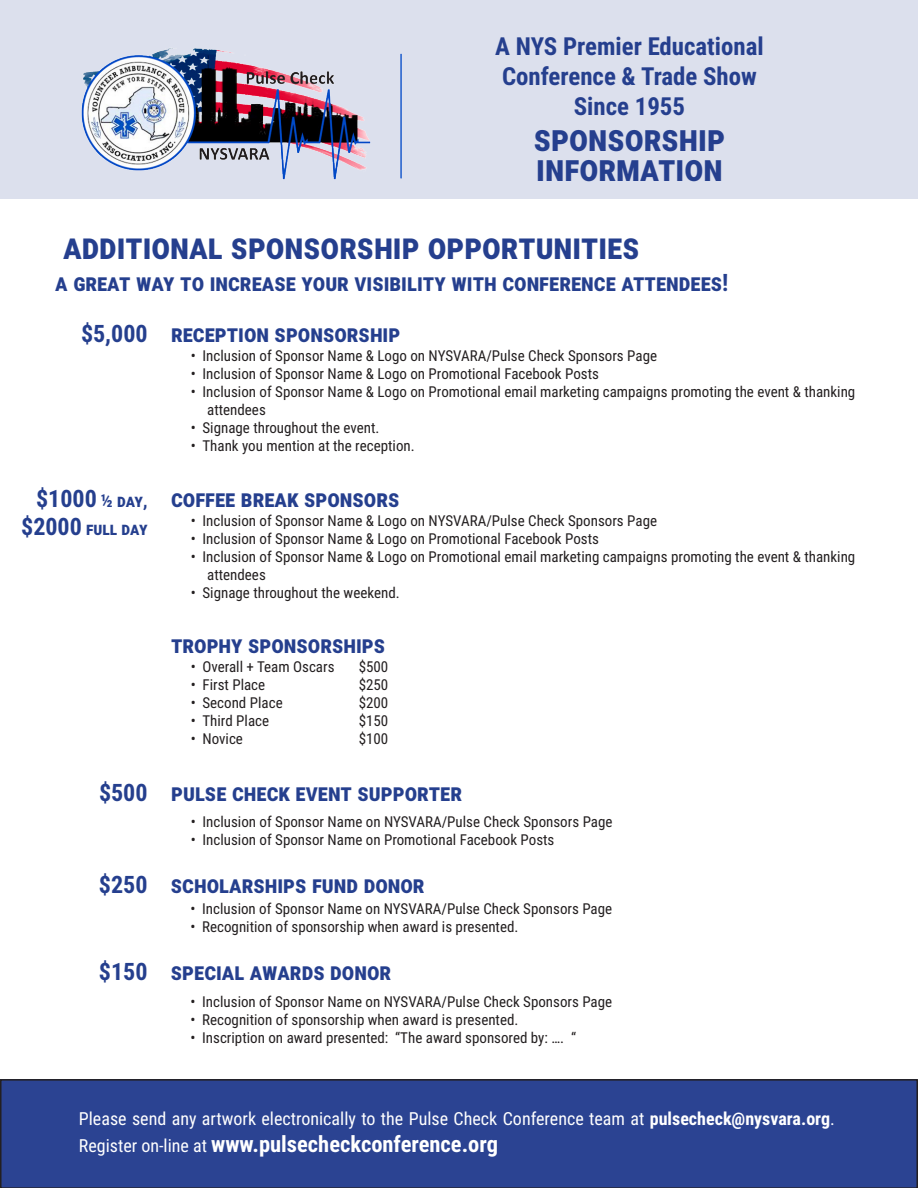
<style>
.page{position:relative;width:918px;height:1188px;background:#fff}
.page>*{position:absolute;margin:0;border:0;box-sizing:border-box;transform-origin:0 0}
.t1{font:700 36.6px/30px "Roboto Condensed";color:#253f8e}
.t2{font:700 36px "Roboto Condensed";color:#253f8e}
.t3{font:700 24.9px/29.8px "Roboto Condensed";color:#253f8e;text-align:center}
.t4{font:700 24px "Roboto Condensed";color:#253f8e}
.t5{font:700 22.5px "Roboto Condensed";color:#fff}
.t6{font:18px "Roboto Condensed";color:#fff}
.t7{font:700 18px "Roboto Condensed";color:#253f8e}
.t8{font:15px/18px "Roboto Condensed";color:#231f20}
.s1{font-size:18px}
.s2{font-size:24px}
.s3{font-weight:700}
.s4{font-weight:400;font-size:18px}
</style>
<div class="page">
<div style="left:0;top:0;width:918px;height:199px;background:#dce0ed"></div>
<hr style="left:400px;top:54px;width:2px;height:124px;background:#3e73d2">
<img style="left:81px;top:48px;width:290px;height:131px">
<div style="left:0;top:1079px;width:918px;height:109px;background:#2b4392"></div>
<h3 class="t3" style="left:495px;top:31px;width:270px">A NYS Premier Educational<br>Conference &amp; Trade Show<br>Since 1955</h3>
<h1 class="t1" style="left:534px;top:122px;width:193px">Sponsorship information</h1>
<p class="t2" style="left:63px;top:221px;width:575px">Additional Sponsorship Opportunities</p>
<p class="t4" style="left:55px;top:265px;width:675px">A great way to increase your visibility with conference attendees!</p>
<p class="t4" style="left:81px;top:317px;width:68px">$5,000</p>
<p class="t4" style="left:171px;top:317px;width:231px">Reception Sponsorship</p>
<p class="t8" style="left:191px;top:346px;width:468px">• Inclusion of Sponsor Name &amp; Logo on NYSVARA/Pulse Check Sponsors Page</p>
<p class="t8" style="left:191px;top:364px;width:410px">• Inclusion of Sponsor Name &amp; Logo on Promotional Facebook Posts</p>
<p class="t8" style="left:207px;top:382px;width:650px;text-indent:-16px">• Inclusion of Sponsor Name &amp; Logo on Promotional email marketing campaigns promoting the event &amp; thanking attendees</p>
<p class="t8" style="left:191px;top:418px;width:190px">• Signage throughout the event.</p>
<p class="t8" style="left:191px;top:436px;width:226px">• Thank you mention at the reception.</p>
<p class="t4" style="left:36px;top:481px;width:113px">$1000 <span class="s1">½ day,</span></p>
<p class="t7" style="left:21px;top:516px;width:127px"><span class="s2">$2000</span> full day</p>
<p class="t4" style="left:171px;top:481px;width:228px">Coffee break Sponsors</p>
<p class="t8" style="left:191px;top:511px;width:468px">• Inclusion of Sponsor Name &amp; Logo on NYSVARA/Pulse Check Sponsors Page</p>
<p class="t8" style="left:191px;top:529px;width:410px">• Inclusion of Sponsor Name &amp; Logo on Promotional Facebook Posts</p>
<p class="t8" style="left:207px;top:547px;width:650px;text-indent:-16px">• Inclusion of Sponsor Name &amp; Logo on Promotional email marketing campaigns promoting the event &amp; thanking attendees</p>
<p class="t8" style="left:191px;top:583px;width:211px">• Signage throughout the weekend.</p>
<p class="t4" style="left:171px;top:628px;width:214px">Trophy Sponsorships</p>
<p class="t8" style="left:191px;top:658px;width:145px">• Overall + Team Oscars</p>
<p class="t8" style="left:359px;top:658px;width:31px">$500</p>
<p class="t8" style="left:191px;top:676px;width:76px">• First Place</p>
<p class="t8" style="left:359px;top:676px;width:31px">$250</p>
<p class="t8" style="left:191px;top:694px;width:94px">• Second Place</p>
<p class="t8" style="left:359px;top:694px;width:31px">$200</p>
<p class="t8" style="left:191px;top:712px;width:80px">• Third Place</p>
<p class="t8" style="left:359px;top:712px;width:31px">$150</p>
<p class="t8" style="left:191px;top:730px;width:54px">• Novice</p>
<p class="t8" style="left:359px;top:730px;width:31px">$100</p>
<p class="t4" style="left:99px;top:776px;width:50px">$500</p>
<p class="t4" style="left:171px;top:776px;width:292px">Pulse Check Event Supporter</p>
<p class="t8" style="left:191px;top:812px;width:423px">• Inclusion of Sponsor Name on NYSVARA/Pulse Check Sponsors Page</p>
<p class="t8" style="left:191px;top:830px;width:365px">• Inclusion of Sponsor Name on Promotional Facebook Posts</p>
<p class="t4" style="left:99px;top:868px;width:50px">$250</p>
<p class="t4" style="left:171px;top:868px;width:255px">Scholarships Fund Donor</p>
<p class="t8" style="left:190px;top:899px;width:423px">• Inclusion of Sponsor Name on NYSVARA/Pulse Check Sponsors Page</p>
<p class="t8" style="left:190px;top:917px;width:330px">• Recognition of sponsorship when award is presented.</p>
<p class="t4" style="left:99px;top:955px;width:50px">$150</p>
<p class="t4" style="left:171px;top:955px;width:222px">Special Awards Donor</p>
<p class="t8" style="left:190px;top:992px;width:423px">• Inclusion of Sponsor Name on NYSVARA/Pulse Check Sponsors Page</p>
<p class="t8" style="left:190px;top:1010px;width:330px">• Recognition of sponsorship when award is presented.</p>
<p class="t8" style="left:190px;top:1028px;width:387px">• Inscription on award presented: “The award sponsored by: …. “</p>
<p class="t6" style="left:79px;top:1106px;width:757px">Please send any artwork electronically to the Pulse Check Conference team at <span class="s3">pulsecheck@nysvara.org</span>.</p>
<p class="t5" style="left:79px;top:1128px;width:421px"><span class="s4">Register on-line at</span> www.pulsecheckconference.org</p>
</div>
